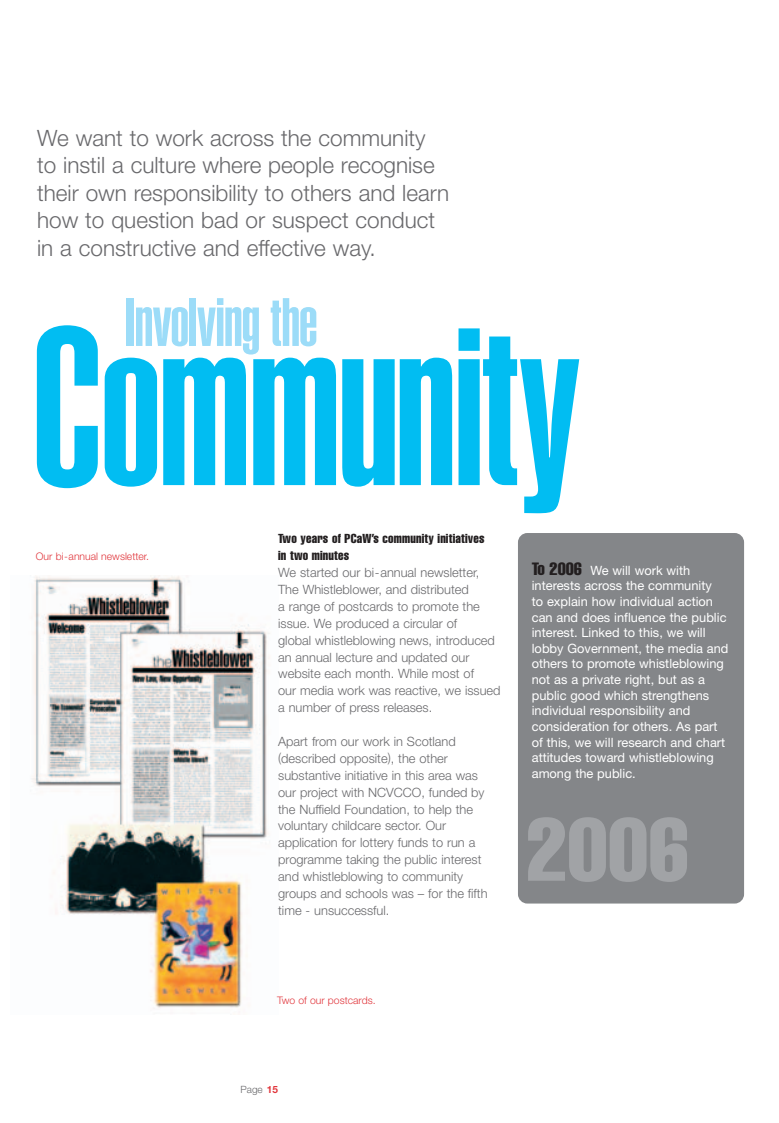
<style>
.page{position:relative;width:779px;height:1123px;background:#fff}
.page>*{position:absolute;margin:0;border:0;box-sizing:border-box;transform-origin:0 0}
.t1{font:900 extra-condensed 220px "Helvetica";letter-spacing:-.015em;color:#01bdf2}
.t2{font:extra-condensed 87.5px "Helvetica";color:#a1a3a6}
.t3{font:900 extra-condensed 67.12px "Helvetica";letter-spacing:-.015em;color:#9cdcf8}
.t4{font:300 22.5px/27.5px "Helvetica Neue";color:#69696c}
.t5{font:300 12.75px/16.9px "Helvetica Neue";color:#69696c}
.t6{font:12.75px/15.6px "Helvetica Neue";color:#fff}
.t7{font:extra-condensed 12.75px/16.9px "Helvetica";letter-spacing:.015em;color:#231f20}
.t8{font:300 10.38px "Helvetica Neue";color:#e1373d}
.t9{font:300 10px "Helvetica Neue";color:#69696c}
.s1{font-family:"Helvetica";font-stretch:extra-condensed;font-size:17.5px;color:#231f20}
.s2{font-weight:700;color:#e1373d}
</style>
<div class="page">
<img style="left:32px;top:575px;width:238px;height:433px">
<div style="left:518px;top:533px;width:226px;height:370px;background:#848689;border-radius:9px"></div>
<h3 class="t4" style="left:37px;top:126px;width:414px">We want to work across the community to instil a culture where people recognise their own responsibility to others and learn how to question bad or suspect conduct in a constructive and effective way.</h3>
<h3 class="t3" style="left:125px;top:298px;width:195px">Involving the</h3>
<h1 class="t1" style="left:31px;top:328px;width:551px">Community</h1>
<p class="t8" style="left:36px;top:553px;width:115px">Our bi-annual newsletter.</p>
<p class="t7" style="left:278px;top:531px;width:208px">Two years of PCaW’s community initiatives in two minutes</p>
<p class="t5" style="left:278px;top:565px;width:224px">We started our bi-annual newsletter, The Whistleblower, and distributed<br>a range of postcards to promote the issue. We produced a circular of<br>global whistleblowing news, introduced an annual lecture and updated our website each month. While most of<br>our media work was reactive, we issued a number of press releases.</p>
<p class="t5" style="left:278px;top:734px;width:211px">Apart from our work in Scotland (described opposite), the other substantive initiative in this area was our project with NCVCCO, funded by the Nuffield Foundation, to help the voluntary childcare sector. Our application for lottery funds to run a programme taking the public interest and whistleblowing to community groups and schools was – for the fifth time - unsuccessful.</p>
<p class="t6" style="left:532px;top:563px;width:198px"><span class="s1">To 2006</span> We will work with interests across the community<br>to explain how individual action can and does influence the public interest. Linked to this, we will lobby Government, the media and others to promote whistleblowing not as a private right, but as a public good which strengthens individual responsibility and consideration for others. As part of this, we will research and chart attitudes toward whistleblowing among the public.</p>
<h2 class="t2" style="left:527px;top:818px;width:164px">2006</h2>
<p class="t8" style="left:277px;top:996px;width:100px">Two of our postcards.</p>
<p class="t9" style="left:240px;top:1086px;width:39px">Page <span class="s2">15</span></p>
</div>
